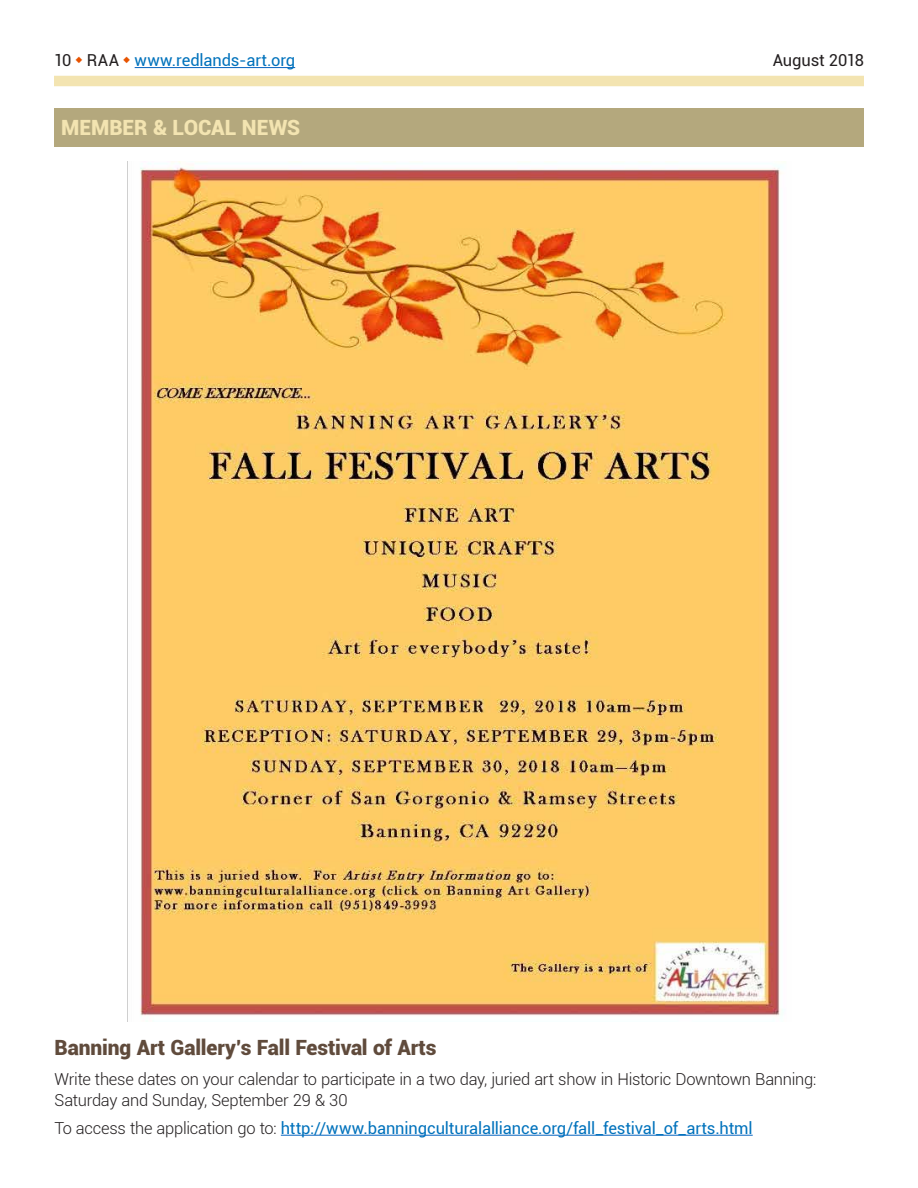
<style>
.page{position:relative;width:918px;height:1188px;background:#fff}
.page>*{position:absolute;margin:0;border:0;box-sizing:border-box;transform-origin:0 0}
.t1{font:900 21px "Roboto";letter-spacing:-.01em;color:#604b3c}
.t2{font:900 21px "Roboto";color:#f3e4b1}
.t3{font:300 16.5px/21px "Roboto";letter-spacing:-.015em;color:#231f20}
.t4{font:16.5px "Roboto";letter-spacing:-.01em;color:#0072bc}
.t5{font:16.5px "Roboto";letter-spacing:-.01em;color:#231f20}
.s1{color:#231f20}
.s2{font-weight:300;color:#231f20}
</style>
<div class="page">
<hr style="left:135px;top:67px;width:160px;height:1px;background:#0563c1">
<div style="left:54px;top:76px;width:810px;height:10px;background:#f3e4b1"></div>
<div style="left:54px;top:108px;width:810px;height:39px;background:#b4a87d"></div>
<img style="left:140px;top:162px;width:644px;height:855px">
<hr style="left:281px;top:1135px;width:472px;height:1px;background:#0563c1">
<p class="t4" style="left:54px;top:49px;width:243px"><span class="s1">10</span> <sup>◆</sup> <span class="s1">RAA</span> <sup>◆</sup> www.redlands-art.org</p>
<p class="t5" style="left:773px;top:49px;width:93px">August 2018</p>
<p class="t2" style="left:61px;top:113px;width:240px">MEMBER &amp; LOCAL NEWS</p>
<p class="t1" style="left:54px;top:1032px;width:384px">Banning Art Gallery’s Fall Festival of Arts</p>
<p class="t3" style="left:54px;top:1068px;width:763px">Write these dates on your calendar to participate in a two day, juried art show in Historic Downtown Banning:<br>Saturday and Sunday, September 29 &amp; 30</p>
<p class="t4" style="left:54px;top:1117px;width:700px"><span class="s2">To access the application go to:</span> http://www.banningculturalalliance.org/fall_festival_of_arts.html</p>
</div>
